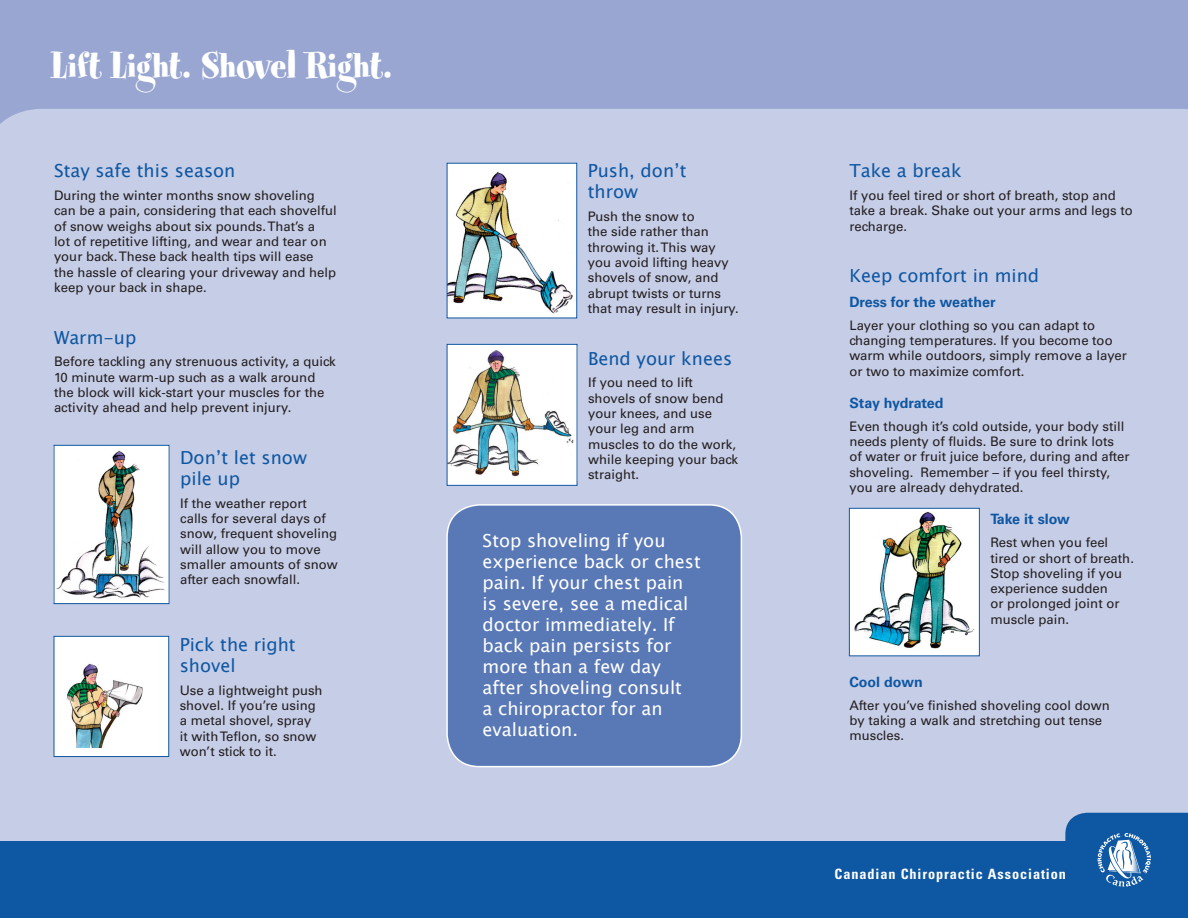
<style>
.page{position:relative;width:1188px;height:918px;background:#fff}
.page>*{position:absolute;margin:0;border:0;box-sizing:border-box;transform-origin:0 0}
.t1{font:42px "Spumoni LP";color:#fff}
.t2{font:18px/21px "Lucida Sans Unicode";color:#fff}
.t3{font:18px/21px "Lucida Sans Unicode";color:#0e57a2}
.t4{font:700 14.25px "Univers LT";color:#0e57a2}
.t5{font:700 condensed 14.25px "Univers LT";letter-spacing:.065em;color:#fff}
.t6{font:13.2px/15.3px "Univers LT";color:#231f20}
</style>
<div class="page">
<div style="left:0;top:0;width:1188px;height:772px;background:#98a6d1"></div>
<div style="left:0;top:109px;width:1188px;height:733px;background:#c6cde6"></div>
<div style="left:0;top:842px;width:1188px;height:76px;background:#0e57a2"></div>
<img style="left:56px;top:447px;width:111px;height:155px">
<div style="left:54px;top:445px;width:115px;height:159px;border:1px solid #0e57a2"></div>
<div style="left:447px;top:344px;width:130px;height:141px;background:#fff"></div>
<img style="left:449px;top:350px;width:125px;height:127px">
<div style="left:447px;top:344px;width:130px;height:142px;border:1px solid #0e57a2"></div>
<div style="left:447px;top:163px;width:130px;height:155px;background:#fff"></div>
<img style="left:449px;top:172px;width:124px;height:142px">
<div style="left:54px;top:636px;width:115px;height:121px;background:#fff"></div>
<img style="left:66px;top:663px;width:77px;height:84px">
<div style="left:54px;top:636px;width:115px;height:121px;border:1px solid #0e57a2"></div>
<img style="left:851px;top:510px;width:127px;height:144px">
<div style="left:849px;top:508px;width:131px;height:148px;border:1px solid #0e57a2"></div>
<svg style="left:1065px;top:813px;width:123px;height:74px"></svg>
<div style="left:447px;top:505px;width:294px;height:262px;background:#5978b6;border-radius:32px"></div>
<div style="left:446px;top:504px;width:296px;height:263px;border:2px solid #fff;border-radius:32px"></div>
<h1 class="t1" style="left:51px;top:44px;width:343px">Lift Light. Shovel Right.</h1>
<h2 class="t3" style="left:54px;top:160px;width:183px">Stay safe this season</h2>
<p class="t6" style="left:54px;top:188px;width:284px">During the winter months snow shoveling can be a pain, considering that each shovelful of snow weighs about six pounds. That’s a<br>lot of repetitive lifting, and wear and tear on your back. These back health tips will ease<br>the hassle of clearing your driveway and help keep your back in shape.</p>
<h2 class="t3" style="left:54px;top:327px;width:84px">Warm-up</h2>
<p class="t6" style="left:54px;top:354px;width:283px">Before tackling any strenuous activity, a quick 10 minute warm-up such as a walk around the block will kick-start your muscles for the activity ahead and help prevent injury.</p>
<h2 class="t3" style="left:180px;top:447px;width:128px">Don’t let snow pile up</h2>
<p class="t6" style="left:180px;top:495px;width:159px">If the weather report calls for several days of snow, frequent shoveling will allow you to move smaller amounts of snow after each snowfall.</p>
<h2 class="t3" style="left:180px;top:634px;width:117px">Pick the right shovel</h2>
<p class="t6" style="left:180px;top:683px;width:144px">Use a lightweight push shovel. If you’re using a metal shovel, spray it with Teflon, so snow won’t stick to it.</p>
<h2 class="t3" style="left:588px;top:160px;width:100px">Push, don’t throw</h2>
<p class="t6" style="left:588px;top:209px;width:152px">Push the snow to<br>the side rather than throwing it. This way you avoid lifting heavy shovels of snow, and abrupt twists or turns that may result in injury.</p>
<h2 class="t3" style="left:588px;top:348px;width:146px">Bend your knees</h2>
<p class="t6" style="left:588px;top:375px;width:151px">If you need to lift shovels of snow bend your knees, and use your leg and arm muscles to do the work, while keeping your back straight.</p>
<h2 class="t2" style="left:483px;top:530px;width:220px">Stop shoveling if you experience back or chest pain. If your chest pain is severe, see a medical doctor immediately. If back pain persists for more than a few day after shoveling consult<br>a chiropractor for an evaluation.</h2>
<h2 class="t3" style="left:849px;top:160px;width:114px">Take a break</h2>
<p class="t6" style="left:849px;top:188px;width:285px">If you feel tired or short of breath, stop and take a break. Shake out your arms and legs to recharge.</p>
<h2 class="t3" style="left:849px;top:265px;width:191px">Keep comfort in mind</h2>
<p class="t4" style="left:849px;top:294px;width:148px">Dress for the weather</p>
<p class="t6" style="left:849px;top:317px;width:279px">Layer your clothing so you can adapt to changing temperatures. If you become too warm while outdoors, simply remove a layer or two to maximize comfort.</p>
<p class="t4" style="left:849px;top:395px;width:96px">Stay hydrated</p>
<p class="t6" style="left:849px;top:419px;width:282px">Even though it’s cold outside, your body still needs plenty of fluids. Be sure to drink lots of water or fruit juice before, during and after shoveling. Remember – if you feel thirsty, you are already dehydrated.</p>
<p class="t4" style="left:990px;top:511px;width:81px">Take it slow</p>
<p class="t6" style="left:990px;top:535px;width:145px">Rest when you feel tired or short of breath.<br>Stop shoveling if you experience sudden<br>or prolonged joint or muscle pain.</p>
<p class="t4" style="left:849px;top:673px;width:75px">Cool down</p>
<p class="t6" style="left:849px;top:697px;width:262px">After you’ve finished shoveling cool down by taking a walk and stretching out tense muscles.</p>
<p class="t5" style="left:835px;top:865px;width:233px">Canadian Chiropractic Association</p>
</div>
